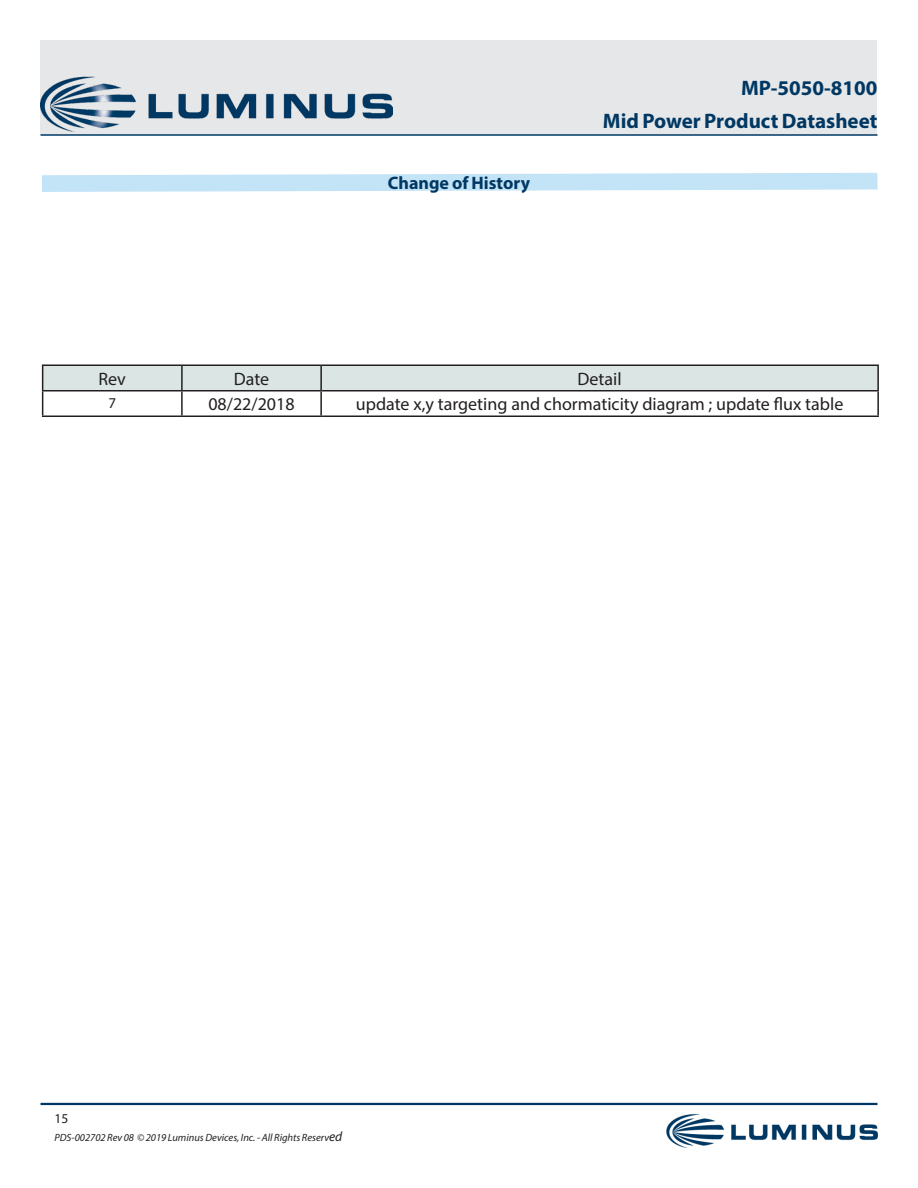
<style>
.page{position:relative;width:918px;height:1188px;background:#fff}
.page>*{position:absolute;margin:0;border:0;box-sizing:border-box;transform-origin:0 0}
.DS_Title1{font:700 21px "Myriad Pro";color:#003863}
.t1{font:18px "Myriad Pro";color:#231f20}
.t2{font:700 18px "Myriad Pro";letter-spacing:-.005em;color:#003863}
.t3{font:15px "Myriad Pro";color:#231f20}
.zzFooterRight2{font:13.5px "Myriad Pro";color:#231f20}
.zzFooterRight1{font:italic 10.5px "Myriad Pro";color:#231f20}
.s1{font-size:13.5px}
</style>
<div class="page">
<div style="left:40px;top:40px;width:838px;height:95px;background:#e6e7e9"></div>
<hr style="left:40px;top:1103px;width:838px;height:2px;background:#003863">
<hr style="left:40px;top:134px;width:838px;height:2px;background:#003863">
<img style="left:40px;top:76px;width:353px;height:56px">
<svg style="left:42px;top:173px;width:836px;height:19px;background:#cae6f7"></svg>
<img style="left:666px;top:1115px;width:212px;height:33px">
<hr style="left:877px;top:392px;width:2px;height:24px;background:#231f20">
<hr style="left:42px;top:364px;width:140px;height:2px;background:#231f20">
<svg style="left:42px;top:365px;width:836px;height:51px"></svg>
<hr style="left:42px;top:390px;width:140px;height:2px;background:#231f20">
<hr style="left:42px;top:416px;width:140px;height:1px;background:#231f20">
<hr style="left:182px;top:364px;width:139px;height:2px;background:#231f20">
<hr style="left:181px;top:366px;width:2px;height:24px;background:#231f20">
<hr style="left:182px;top:390px;width:139px;height:2px;background:#231f20">
<hr style="left:182px;top:416px;width:139px;height:1px;background:#231f20">
<hr style="left:321px;top:364px;width:558px;height:2px;background:#231f20">
<hr style="left:320px;top:366px;width:2px;height:24px;background:#231f20">
<hr style="left:321px;top:390px;width:558px;height:2px;background:#231f20">
<hr style="left:321px;top:416px;width:558px;height:1px;background:#231f20">
<hr style="left:877px;top:366px;width:2px;height:24px;background:#231f20">
<p class="t2" style="left:388px;top:171px;width:144px">Change of History</p>
<p class="DS_Title1" style="left:741px;top:74px;width:138px">MP-5050-8100</p>
<p class="DS_Title1" style="left:603px;top:107px;width:276px">Mid Power Product Datasheet</p>
<p class="t1" style="left:99px;top:368px;width:29px">Rev</p>
<p class="t1" style="left:234px;top:368px;width:37px">Date</p>
<p class="t1" style="left:578px;top:368px;width:46px">Detail</p>
<p class="t3" style="left:108px;top:394px;width:9px">7</p>
<p class="t1" style="left:208px;top:393px;width:88px">08/22/2018</p>
<p class="t1" style="left:356px;top:393px;width:489px">update x,y targeting and chormaticity diagram ; update flux table</p>
<p class="zzFooterRight2" style="left:54px;top:1110px;width:15px">15</p>
<p class="zzFooterRight1" style="left:54px;top:1131px;width:289px">PDS-002702 Rev 08 © 2019 Luminus Devices, Inc. - All Rights Reserv<span class="s1">ed</span></p>
</div>
